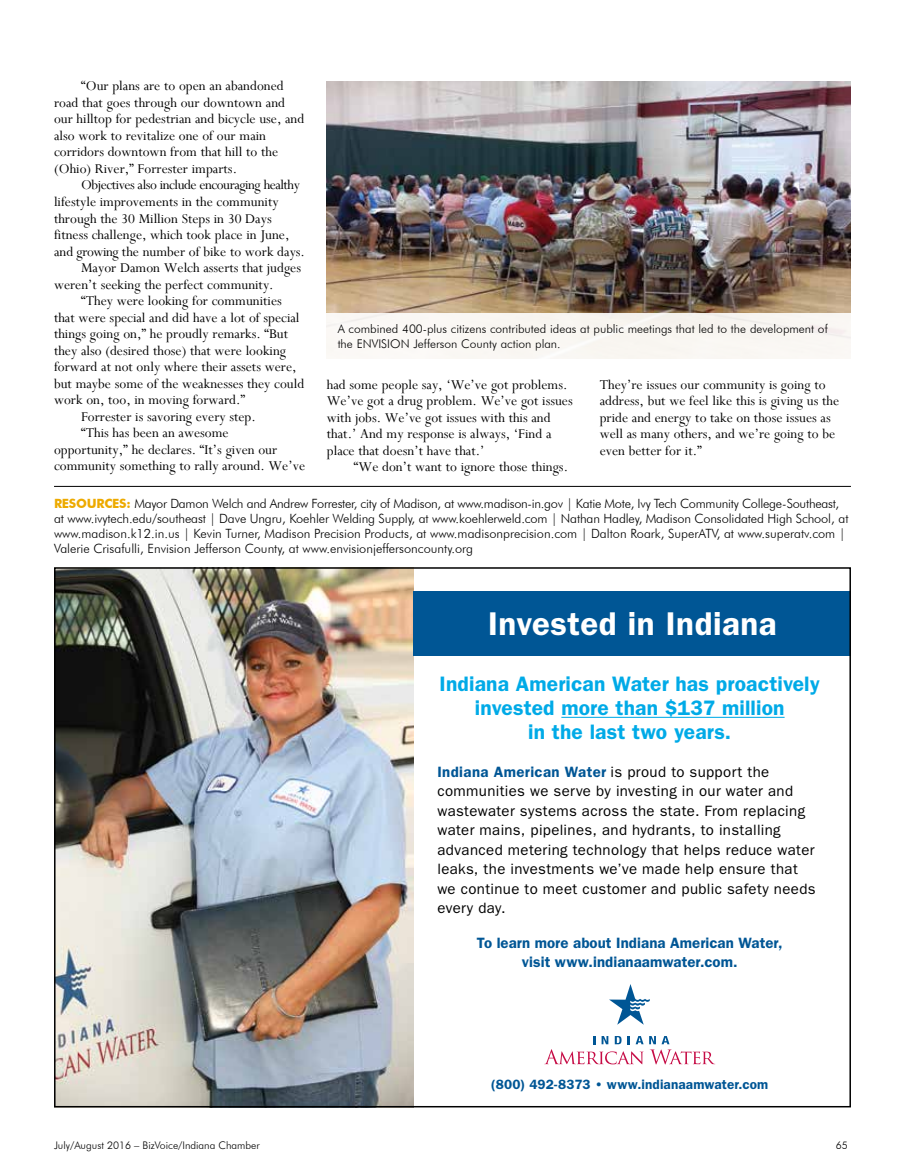
<style>
.page{position:relative;width:905px;height:1175px;background:#fff}
.page>*{position:absolute;margin:0;border:0;box-sizing:border-box;transform-origin:0 0}
.t1{font:600 33px "ITC Franklin Gothic Std";letter-spacing:.015em;color:#fff}
.t2{font:600 21px/24px "ITC Franklin Gothic Std";letter-spacing:.005em;color:#00aae7;text-align:center}
.t3{font:15px/16.5px "Perpetua";color:#000}
.t4{font:15px/19.5px "ITC Franklin Gothic Std";letter-spacing:.025em;color:#000}
.t5{font:600 15px/19.5px "ITC Franklin Gothic Std";letter-spacing:.005em;color:#005695;text-align:center}
.t6{font:15px "Perpetua";letter-spacing:-.03em;color:#000}
.t7{font:600 13.5px "ITC Franklin Gothic Std";letter-spacing:.01em;color:#005695}
.t8{font:300 12.75px/15px "Futura BT";letter-spacing:-.01em;color:#000}
.t9{font:300 12px/15px "Futura BT";color:#000}
.t10{font:300 10.5px "Futura BT";color:#000}
.s1{font-weight:700;color:#edaa00}
.s2{font-weight:600;color:#005695}
</style>
<div class="page">
<img style="left:327px;top:81px;width:523px;height:232px">
<hr style="left:54px;top:486px;width:796px;height:1px;background:#000">
<svg style="left:544px;top:1036px;width:99px;height:28px"></svg>
<svg style="left:649px;top:1036px;width:66px;height:28px"></svg>
<svg style="left:609px;top:984px;width:40px;height:40px"></svg>
<hr style="left:561px;top:717px;width:223px;height:1px;background:#00aae7">
<img style="left:57px;top:570px;width:357px;height:534px">
<div style="left:414px;top:591px;width:436px;height:65px;background:#005695"></div>
<div style="left:327px;top:313px;width:523px;height:46px;background:#f9f7f3"></div>
<p class="t3" style="left:54px;top:78px;width:252px;text-indent:27px">“Our plans are to open an abandoned road that goes through our downtown and our hilltop for pedestrian and bicycle use, and also work to revitalize one of our main corridors downtown from that hill to the (Ohio) River,” Forrester imparts.</p>
<p class="t6" style="left:81px;top:176px;width:220px">Objectives also include encouraging healthy</p>
<p class="t3" style="left:54px;top:193px;width:226px">lifestyle improvements in the community</p>
<p class="t3" style="left:54px;top:210px;width:219px">through the 30 Million Steps in 30 Days</p>
<p class="t3" style="left:54px;top:226px;width:237px">fitness challenge, which took place in June,</p>
<p class="t3" style="left:54px;top:243px;width:252px">and growing the number of bike to work days.</p>
<p class="t3" style="left:81px;top:259px;width:221px">Mayor Damon Welch asserts that judges</p>
<p class="t3" style="left:54px;top:276px;width:221px">weren’t seeking the perfect community.</p>
<p class="t3" style="left:81px;top:292px;width:202px">“They were looking for communities</p>
<p class="t3" style="left:54px;top:309px;width:247px">that were special and did have a lot of special</p>
<p class="t3" style="left:54px;top:325px;width:236px">things going on,” he proudly remarks. “But</p>
<p class="t3" style="left:54px;top:342px;width:234px">they also (desired those) that were looking</p>
<p class="t3" style="left:54px;top:358px;width:244px">forward at not only where their assets were,</p>
<p class="t3" style="left:54px;top:375px;width:252px">but maybe some of the weaknesses they could</p>
<p class="t3" style="left:54px;top:391px;width:193px">work on, too, in moving forward.”</p>
<p class="t3" style="left:81px;top:408px;width:176px">Forrester is savoring every step.</p>
<p class="t3" style="left:81px;top:424px;width:149px">“This has been an awesome</p>
<p class="t3" style="left:54px;top:441px;width:225px">opportunity,” he declares. “It’s given our</p>
<p class="t3" style="left:54px;top:457px;width:252px">community something to rally around. We’ve</p>
<p class="t9" style="left:338px;top:321px;width:491px">A combined 400-plus citizens contributed ideas at public meetings that led to the development of the ENVISION Jefferson County action plan.</p>
<p class="t3" style="left:327px;top:376px;width:247px">had some people say, ‘We’ve got problems.<br>We’ve got a drug problem. We’ve got issues with jobs. We’ve got issues with this and that.’ And my response is always, ‘Find a place that doesn’t have that.’</p>
<p class="t3" style="left:354px;top:458px;width:216px">“We don’t want to ignore those things.</p>
<p class="t3" style="left:599px;top:376px;width:241px">They’re issues our community is going to address, but we feel like this is giving us the pride and energy to take on those issues as well as many others, and we’re going to be even better for it.”</p>
<p class="t8" style="left:54px;top:496px;width:796px"><span class="s1">RESOURCES:</span> Mayor Damon Welch and Andrew Forrester, city of Madison, at www.madison-in.gov | Katie Mote, Ivy Tech Community College-Southeast, at www.ivytech.edu/southeast | Dave Ungru, Koehler Welding Supply, at www.koehlerweld.com | Nathan Hadley, Madison Consolidated High School, at www.madison.k12.in.us | Kevin Turner, Madison Precision Products, at www.madisonprecision.com | Dalton Roark, SuperATV, at www.superatv.com | Valerie Crisafulli, Envision Jefferson County, at www.envisionjeffersoncounty.org</p>
<h1 class="t1" style="left:488px;top:604px;width:290px">Invested in Indiana</h1>
<h2 class="t2" style="left:439px;top:672px;width:382px">Indiana American Water has proactively invested more than $137 million<br>in the last two years.</h2>
<p class="t4" style="left:437px;top:762px;width:380px"><span class="s2">Indiana American Water</span> is proud to support the communities we serve by investing in our water and wastewater systems across the state. From replacing water mains, pipelines, and hydrants, to installing advanced metering technology that helps reduce water leaks, the investments we’ve made help ensure that we continue to meet customer and public safety needs every day.</p>
<p class="t5" style="left:477px;top:933px;width:307px">To learn more about Indiana American Water, visit www.indianaamwater.com.</p>
<p class="t7" style="left:491px;top:1076px;width:279px">(800) 492-8373 • www.indianaamwater.com</p>
<p class="t10" style="left:54px;top:1139px;width:207px">July/August 2016 – BizVoice/Indiana Chamber</p>
<p class="t10" style="left:835px;top:1139px;width:14px">65</p>
</div>
